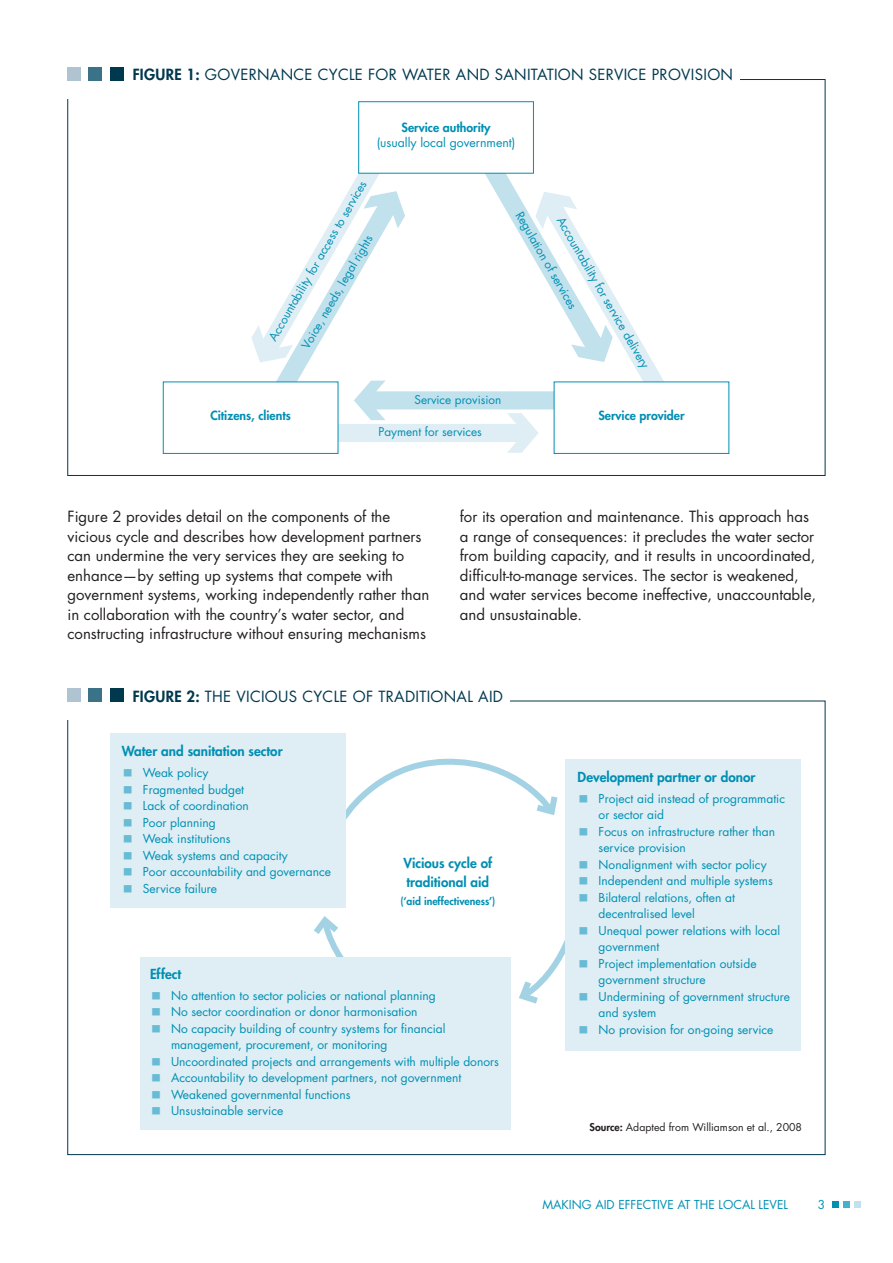
<style>
.page{position:relative;width:893px;height:1263px;background:#fff}
.page>*{position:absolute;margin:0;border:0;box-sizing:border-box;transform-origin:0 0}
.t1{font:900 36px "Arial";color:#68bbd4}
.t2{font:15px/19.5px "Futura Std";color:#231f20}
.t3{font:15px "Futura Std";letter-spacing:.02em;color:#00384e}
.t4{font:800 13.5px/19.2px "Futura Std";color:#008fb3}
.t5{font:800 12.3px "Futura Std";color:#008fb3}
.t6{font:12.3px "Futura Std";color:#008fb3}
.t7{font:12px/16.5px "Futura Std";color:#008fb3}
.t8{font:11.85px "Futura Std";color:#008fb3}
.t9{font:11.7px "Futura Std";color:#008fb3}
.t10{font:10.5px "Futura Std";color:#231f20}
.t11{font:800 10.5px "Futura Std";color:#008fb3}
.s1{font-weight:800}
</style>
<div class="page">
<div style="left:832px;top:1201px;width:7px;height:6px;background:#008fb3"></div>
<div style="left:843px;top:1201px;width:7px;height:6px;background:#46b1cc"></div>
<div style="left:854px;top:1201px;width:7px;height:6px;background:#c1e1ec"></div>
<svg style="left:346px;top:758px;width:212px;height:62px"></svg>
<svg style="left:314px;top:916px;width:30px;height:41px"></svg>
<svg style="left:519px;top:921px;width:47px;height:87px"></svg>
<div style="left:110px;top:688px;width:13px;height:14px;background:#00384e"></div>
<div style="left:89px;top:688px;width:13px;height:14px;background:#3a7288"></div>
<div style="left:67px;top:688px;width:14px;height:14px;background:#afc3d0"></div>
<div style="left:110px;top:67px;width:13px;height:13px;background:#00384e"></div>
<div style="left:89px;top:67px;width:13px;height:13px;background:#3a7288"></div>
<div style="left:67px;top:67px;width:14px;height:13px;background:#afc3d0"></div>
<svg style="left:481px;top:173px;width:188px;height:218px"></svg>
<div style="left:368px;top:391px;width:202px;height:18px;background:#c1e1ec"></div>
<svg style="left:251px;top:173px;width:154px;height:247px"></svg>
<div style="left:322px;top:424px;width:202px;height:18px;background:#deeef4"></div>
<svg style="left:507px;top:413px;width:31px;height:40px"></svg>
<div style="left:358px;top:101px;width:176px;height:72px;background:#fff;border:1px solid #008fb3"></div>
<div style="left:554px;top:382px;width:175px;height:71px;background:#fff"></div>
<div style="left:163px;top:382px;width:175px;height:71px;background:#fff"></div>
<div style="left:111px;top:734px;width:235px;height:174px;background:#deeef4"></div>
<div style="left:566px;top:759px;width:235px;height:291px;background:#deeef4"></div>
<div style="left:140px;top:957px;width:370px;height:172px;background:#deeef4"></div>
<p class="t3" style="left:133px;top:65px;width:196px"><span class="s1">FIGURE 1:</span> Governance cyc</p>
<p class="t3" style="left:349px;top:65px;width:87px">le for water</p>
<p class="t3" style="left:456px;top:65px;width:143px">and sanitation serv</p>
<p class="t3" style="left:624px;top:65px;width:111px">ice provision</p>
<p class="t5" style="left:402px;top:120px;width:91px">Service authority</p>
<p class="t6" style="left:377px;top:135px;width:140px">(usually local government)</p>
<p class="t9" style="left:265px;top:336px;width:185px;rotate:-60deg">Accountability for access to services</p>
<p class="t9" style="left:298px;top:344px;width:131px;rotate:-60deg">Voice, needs, legal rights</p>
<p class="t9" style="left:525px;top:209px;width:112px;rotate:60deg">Regulation of services</p>
<p class="t8" style="left:567px;top:214px;width:174px;rotate:60deg">Accountability for service delivery</p>
<p class="t9" style="left:414px;top:392px;width:88px">Service provision</p>
<p class="t9" style="left:378px;top:424px;width:105px">Payment for services</p>
<p class="t5" style="left:210px;top:407px;width:82px">Citizens, clients</p>
<p class="t5" style="left:598px;top:407px;width:88px">Service provider</p>
<p class="t2" style="left:68px;top:507px;width:363px">Figure 2 provides detail on the components of the vicious cycle and describes how development partners can undermine the very services they are seeking to enhance—by setting up systems that compete with government systems, working independently rather than in collaboration with the country’s water sector, and constructing infrastructure without ensuring mechanisms</p>
<p class="t2" style="left:460px;top:507px;width:358px">for its operation and maintenance. This approach has a range of consequences: it precludes the water sector from building capacity, and it results in uncoordinated, difficult-to-manage services. The sector is weakened, and water services become ineffective, unaccountable, and unsustainable.</p>
<p class="t3" style="left:133px;top:687px;width:181px"><span class="s1">FIGURE 2:</span> The vic ious cyc</p>
<p class="t3" style="left:334px;top:687px;width:169px">le of traditional aid</p>
<p class="t4" style="left:122px;top:742px;width:162px">Water and sanitation sector</p>
<h1 class="t1" style="left:122px;top:753px;width:13px">∙</h1>
<p class="t7" style="left:143px;top:764px;width:67px">Weak policy</p>
<h1 class="t1" style="left:122px;top:770px;width:13px">∙</h1>
<p class="t7" style="left:143px;top:781px;width:103px">Fragmented budget</p>
<h1 class="t1" style="left:122px;top:786px;width:13px">∙</h1>
<p class="t7" style="left:143px;top:797px;width:107px">Lack of coordination</p>
<h1 class="t1" style="left:122px;top:803px;width:13px">∙</h1>
<p class="t7" style="left:143px;top:814px;width:74px">Poor planning</p>
<h1 class="t1" style="left:122px;top:819px;width:13px">∙</h1>
<p class="t7" style="left:143px;top:830px;width:89px">Weak institutions</p>
<h1 class="t1" style="left:122px;top:836px;width:13px">∙</h1>
<p class="t7" style="left:143px;top:847px;width:146px">Weak systems and capacity</p>
<h1 class="t1" style="left:122px;top:852px;width:13px">∙</h1>
<p class="t7" style="left:143px;top:863px;width:190px">Poor accountability and governance</p>
<h1 class="t1" style="left:122px;top:869px;width:13px">∙</h1>
<p class="t7" style="left:143px;top:880px;width:76px">Service failure</p>
<p class="t4" style="left:403px;top:853px;width:90px">Vicious cycle of traditional aid</p>
<p class="t11" style="left:400px;top:894px;width:96px">(‘aid ineffectiveness’)</p>
<p class="t4" style="left:150px;top:964px;width:33px">Effect</p>
<h1 class="t1" style="left:150px;top:976px;width:13px">∙</h1>
<p class="t7" style="left:171px;top:987px;width:266px">No attention to sector policies or national planning</p>
<h1 class="t1" style="left:150px;top:992px;width:13px">∙</h1>
<p class="t7" style="left:171px;top:1004px;width:248px">No sector coordination or donor harmonisation</p>
<h1 class="t1" style="left:150px;top:1009px;width:13px">∙</h1>
<p class="t7" style="left:171px;top:1020px;width:276px">No capacity building of country systems for financial management, procurement, or monitoring</p>
<h1 class="t1" style="left:150px;top:1042px;width:13px">∙</h1>
<p class="t7" style="left:171px;top:1053px;width:329px">Uncoordinated projects and arrangements with multiple donors</p>
<h1 class="t1" style="left:150px;top:1058px;width:13px">∙</h1>
<p class="t7" style="left:171px;top:1070px;width:292px">Accountability to development partners, not government</p>
<h1 class="t1" style="left:150px;top:1075px;width:13px">∙</h1>
<p class="t7" style="left:171px;top:1086px;width:181px">Weakened governmental functions</p>
<h1 class="t1" style="left:150px;top:1091px;width:13px">∙</h1>
<p class="t7" style="left:171px;top:1103px;width:114px">Unsustainable service</p>
<p class="t4" style="left:578px;top:767px;width:179px">Development partner or donor</p>
<h1 class="t1" style="left:578px;top:779px;width:13px">∙</h1>
<p class="t7" style="left:599px;top:790px;width:188px">Project aid instead of programmatic or sector aid</p>
<h1 class="t1" style="left:578px;top:812px;width:13px">∙</h1>
<p class="t7" style="left:599px;top:823px;width:178px">Focus on infrastructure rather than service provision</p>
<h1 class="t1" style="left:578px;top:845px;width:13px">∙</h1>
<p class="t7" style="left:599px;top:856px;width:169px">Nonalignment with sector policy</p>
<h1 class="t1" style="left:578px;top:861px;width:13px">∙</h1>
<p class="t7" style="left:599px;top:873px;width:176px">Independent and multiple systems</p>
<h1 class="t1" style="left:578px;top:878px;width:13px">∙</h1>
<p class="t7" style="left:599px;top:889px;width:138px">Bilateral relations, often at decentralised level</p>
<h1 class="t1" style="left:578px;top:911px;width:13px">∙</h1>
<p class="t7" style="left:599px;top:922px;width:183px">Unequal power relations with local government</p>
<h1 class="t1" style="left:578px;top:944px;width:13px">∙</h1>
<p class="t7" style="left:599px;top:955px;width:159px">Project implementation outside government structure</p>
<h1 class="t1" style="left:578px;top:977px;width:13px">∙</h1>
<p class="t7" style="left:599px;top:988px;width:193px">Undermining of government structure and system</p>
<h1 class="t1" style="left:578px;top:1010px;width:13px">∙</h1>
<p class="t7" style="left:599px;top:1021px;width:176px">No provision for on-going service</p>
<p class="t10" style="left:589px;top:1121px;width:214px"><span class="s1">Source:</span> Adapted from Williamson et al., 2008</p>
<p class="t7" style="left:542px;top:1196px;width:247px">Making AI D EFFECTIVE at the local leve l</p>
<p class="t7" style="left:818px;top:1196px;width:9px">3</p>
</div>
